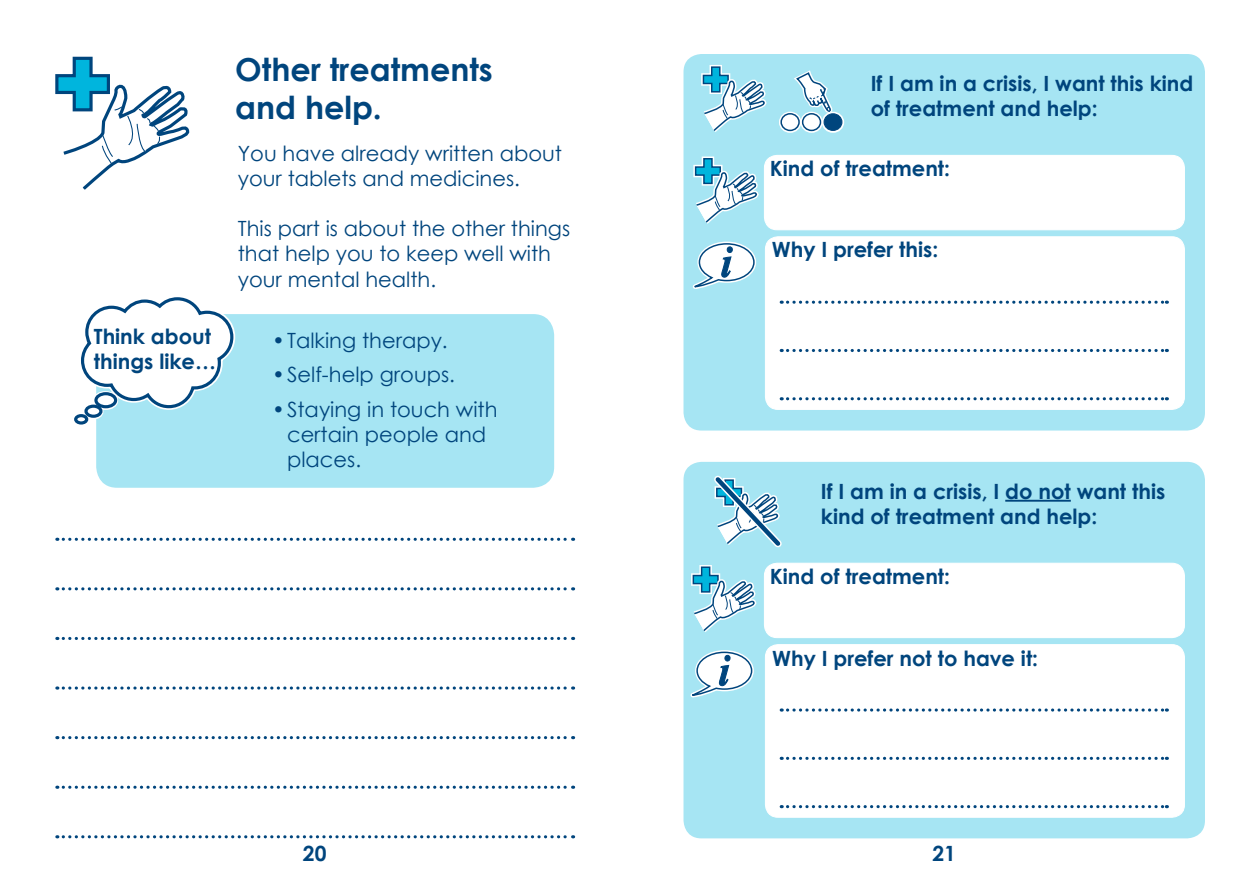
<style>
.page{position:relative;width:1259px;height:893px;background:#fff}
.page>*{position:absolute;margin:0;border:0;box-sizing:border-box;transform-origin:0 0}
.t1{font:700 31.65px/38.1px "Century Gothic";color:#00457d}
.t2{font:21px/25.2px "Century Gothic";color:#00457d}
.t3{font:700 21px/25.2px "Century Gothic";color:#00457d}
</style>
<div class="page">
<div style="left:96px;top:314px;width:458px;height:174px;background:#a6e5f3;border-radius:21px"></div>
<svg style="left:74px;top:297px;width:162px;height:132px"></svg>
<svg style="left:55px;top:56px;width:135px;height:134px"></svg>
<div style="left:683px;top:54px;width:522px;height:377px;background:#a6e5f3;border-radius:18px"></div>
<div style="left:764px;top:155px;width:420px;height:75px;background:#fff;border-radius:13px"></div>
<div style="left:764px;top:155px;width:421px;height:75px;border:1px solid #fff;border-radius:13px"></div>
<div style="left:765px;top:237px;width:419px;height:172px;background:#fff;border-radius:13px"></div>
<div style="left:765px;top:236px;width:420px;height:174px;border:1px solid #fff;border-radius:13px"></div>
<svg style="left:781px;top:301px;width:386px;height:3px"></svg>
<svg style="left:781px;top:349px;width:386px;height:3px"></svg>
<svg style="left:781px;top:397px;width:386px;height:3px"></svg>
<svg style="left:783px;top:70px;width:52px;height:49px"></svg>
<div style="left:779px;top:112px;width:22px;height:21px;border:4px solid #fff;border-radius:50%"></div>
<div style="left:800px;top:112px;width:22px;height:21px;border:4px solid #fff;border-radius:50%"></div>
<div style="left:822px;top:112px;width:22px;height:21px;border:4px solid #fff;border-radius:50%"></div>
<div style="left:781px;top:114px;width:18px;height:16px;background:#fff;border-radius:50%"></div>
<div style="left:780px;top:113px;width:20px;height:18px;border:2px solid #00457d;border-radius:50%"></div>
<div style="left:802px;top:114px;width:18px;height:16px;background:#fff;border-radius:50%"></div>
<div style="left:802px;top:113px;width:19px;height:18px;border:2px solid #00457d;border-radius:50%"></div>
<div style="left:824px;top:114px;width:18px;height:16px;background:#00457d;border-radius:50%"></div>
<div style="left:823px;top:113px;width:19px;height:18px;border:1px solid #00457d;border-radius:50%"></div>
<svg style="left:690px;top:65px;width:78px;height:366px"></svg>
<div style="left:683px;top:462px;width:522px;height:376px;background:#a6e5f3;border-radius:18px"></div>
<div style="left:764px;top:563px;width:420px;height:75px;background:#fff;border-radius:13px"></div>
<div style="left:765px;top:645px;width:419px;height:172px;background:#fff;border-radius:13px"></div>
<svg style="left:57px;top:538px;width:516px;height:3px"></svg>
<svg style="left:57px;top:587px;width:516px;height:3px"></svg>
<svg style="left:57px;top:637px;width:516px;height:3px"></svg>
<svg style="left:57px;top:686px;width:516px;height:4px"></svg>
<svg style="left:57px;top:736px;width:516px;height:3px"></svg>
<svg style="left:57px;top:786px;width:516px;height:3px"></svg>
<svg style="left:57px;top:835px;width:516px;height:3px"></svg>
<svg style="left:688px;top:475px;width:479px;height:364px"></svg>
<p class="t3" style="left:94px;top:323px;width:124px">Think about things like…</p>
<h1 class="t1" style="left:235px;top:49px;width:259px">Other treatments and help.</h1>
<p class="t2" style="left:238px;top:140px;width:326px">You have already written about your tablets and medicines.</p>
<p class="t2" style="left:238px;top:216px;width:334px">This part is about the other things that help you to keep well with your mental health.</p>
<p class="t2" style="left:272px;top:328px;width:177px">•Talking therapy.</p>
<p class="t2" style="left:272px;top:362px;width:184px">•Self-help groups.</p>
<p class="t2" style="left:287px;top:396px;width:212px;text-indent:-15px">•Staying in touch with certain people and places.</p>
<p class="t3" style="left:870px;top:70px;width:324px">If I am in a crisis, I want this kind of treatment and help:</p>
<p class="t3" style="left:770px;top:155px;width:182px">Kind of treatment:</p>
<p class="t3" style="left:772px;top:236px;width:168px">Why I prefer this:</p>
<p class="t3" style="left:821px;top:478px;width:346px">If I am in a crisis, I do not want this kind of treatment and help:</p>
<p class="t3" style="left:770px;top:563px;width:182px">Kind of treatment:</p>
<p class="t3" style="left:772px;top:645px;width:267px">Why I prefer not to have it:</p>
<p class="t3" style="left:303px;top:840px;width:25px">20</p>
<p class="t3" style="left:932px;top:840px;width:25px">21</p>
</div>
